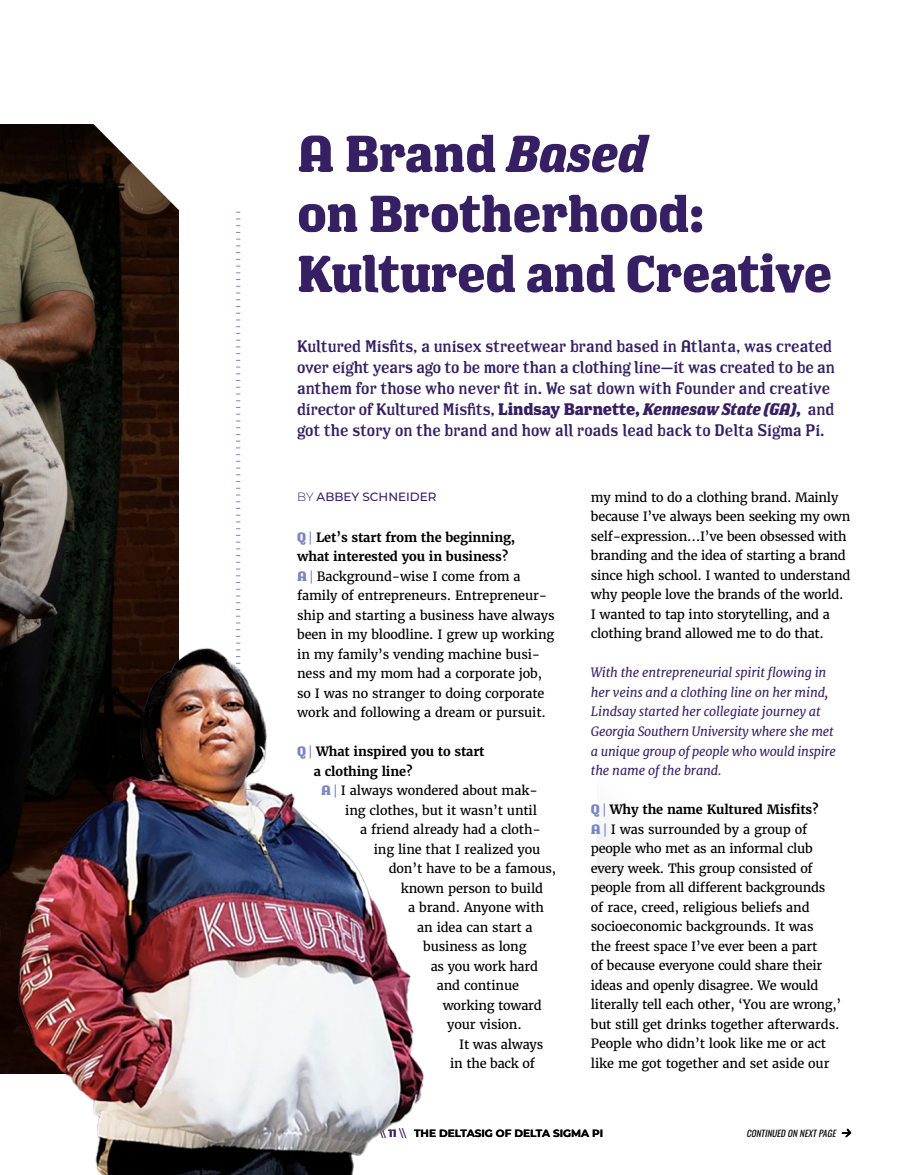
<style>
.page{position:relative;width:905px;height:1175px;background:#fff}
.page>*{position:absolute;margin:0;border:0;box-sizing:border-box;transform-origin:0 0}
.t1{font:700 51px/60px "Los Feliz OT";letter-spacing:-.015em;color:#362063}
.t2{font:16.5px/21px "Los Feliz OT";color:#362063}
.t3{font:12.75px/19.5px "Merriweather";letter-spacing:-.01em;color:#000}
.t4{font:italic 12.75px/19.5px "Merriweather";letter-spacing:-.01em;color:#362063}
.t5{font:700 12.75px "Merriweather";letter-spacing:-.01em;color:#000}
.t6{font:500 12px "Montserrat";color:#362063}
.t7{font:700 10.5px "Montserrat";color:#000}
.t8{font:italic 9px "Oswald";color:#000}
.s1{font-style:italic}
.s2{font-weight:700}
.s3{font-weight:700;font-style:italic}
.s4{font-weight:300}
.s5{font-family:"Los Feliz OT";font-weight:700;font-size:13.5px;color:#7985c1}
.s6{font-family:"Los Feliz OT";font-size:13.5px;color:#7985c1}
.s7{font-family:"Los Feliz OT";font-weight:400;font-size:13.5px;color:#7985c1}
</style>
<div class="page">
<svg style="left:841px;top:1128px;width:11px;height:9px"></svg>
<svg style="left:0;top:124px;width:631px;height:773px"></svg>
<div style="left:179px;top:95px;width:417px;height:1002px;background:#fff"></div>
<svg style="left:93px;top:124px;width:86px;height:87px"></svg>
<img style="left:0;top:627px;width:424px;height:547px">
<h1 class="t1" style="left:297px;top:123px;width:536px">A Brand <span class="s1">Based<br></span>on Brotherhood:<br>Kultured and Creative</h1>
<p class="t2" style="left:297px;top:335px;width:539px">Kultured Misfits, a unisex streetwear brand based in Atlanta, was created over eight years ago to be more than a clothing line—it was created to be an anthem for those who never fit in. We sat down with Founder and creative director of Kultured Misfits, <span class="s2">Lindsay Barnette,</span> <span class="s3">Kennesaw State (GA)</span><span class="s2">,</span> and got the story on the brand and how all roads lead back to Delta Sigma Pi.</p>
<p class="t6" style="left:297px;top:488px;width:141px"><span class="s4">BY</span> ABBEY SCHNEIDER</p>
<p class="t3" style="left:297px;top:527px;width:259px"><span class="s5">Q</span> <span class="s6">|</span> <span class="s2">Let’s start from the beginning,<br>what interested you in business?<br></span><span class="s5">A</span> <span class="s6">|</span> Background-wise I come from a family of entrepreneurs. Entrepreneur&shy;ship and starting a business have always been in my bloodline. I grew up working in my family’s vending machine busi&shy;ness and my mom had a corporate job, so I was no stranger to doing corporate work and following a dream or pursuit.</p>
<p class="t5" style="left:297px;top:743px;width:189px"><span class="s6">Q</span> <span class="s7">|</span> What inspired you to start</p>
<p class="t5" style="left:314px;top:763px;width:100px">a clothing line?</p>
<p class="t3" style="left:321px;top:781px;width:218px"><span class="s5">A</span> <span class="s6">|</span> I always wondered about mak-</p>
<p class="t3" style="left:345px;top:800px;width:193px">ing clothes, but it wasn’t until</p>
<p class="t3" style="left:360px;top:820px;width:182px">a friend already had a cloth-</p>
<p class="t3" style="left:373px;top:839px;width:168px">ing line that I realized you</p>
<p class="t3" style="left:388px;top:859px;width:169px">don’t have to be a famous,</p>
<p class="t3" style="left:400px;top:878px;width:144px">known person to build</p>
<p class="t3" style="left:408px;top:898px;width:137px">a brand. Anyone with</p>
<p class="t3" style="left:417px;top:917px;width:117px">an idea can start a</p>
<p class="t3" style="left:423px;top:937px;width:105px">business as long</p>
<p class="t3" style="left:430px;top:956px;width:109px">as you work hard</p>
<p class="t3" style="left:436px;top:976px;width:84px">and continue</p>
<p class="t3" style="left:442px;top:995px;width:100px">working toward</p>
<p class="t3" style="left:447px;top:1015px;width:76px">your vision.</p>
<p class="t3" style="left:459px;top:1034px;width:85px">It was always</p>
<p class="t3" style="left:450px;top:1054px;width:86px">in the back of</p>
<p class="t3" style="left:591px;top:487px;width:261px">my mind to do a clothing brand. Mainly because I’ve always been seeking my own self-expression…I’ve been obsessed with branding and the idea of starting a brand since high school. I wanted to understand why people love the brands of the world.<br>I wanted to tap into storytelling, and a clothing brand allowed me to do that.</p>
<p class="t4" style="left:591px;top:663px;width:246px">With the entrepreneurial spirit flowing in her veins and a clothing line on her mind, Lindsay started her collegiate journey at Georgia Southern University where she met a unique group of people who would inspire the name of the brand.</p>
<p class="t3" style="left:591px;top:800px;width:252px"><span class="s5">Q</span> <span class="s6">|</span> <span class="s2">Why the name Kultured Misfits?<br></span><span class="s5">A</span> <span class="s6">|</span> I was surrounded by a group of people who met as an informal club every week. This group consisted of people from all different backgrounds<br>of race, creed, religious beliefs and socioeconomic backgrounds. It was<br>the freest space I’ve ever been a part<br>of because everyone could share their ideas and openly disagree. We would literally tell each other, ‘You are wrong,’ but still get drinks together afterwards.<br>People who didn’t look like me or act like me got together and set aside our</p>
<p class="t7" style="left:414px;top:1125px;width:191px">THE DELTASIG OF DELTA SIGMA PI</p>
<p class="t8" style="left:746px;top:1125px;width:93px">CONTINUED ON NEXTPAGE</p>
</div>
